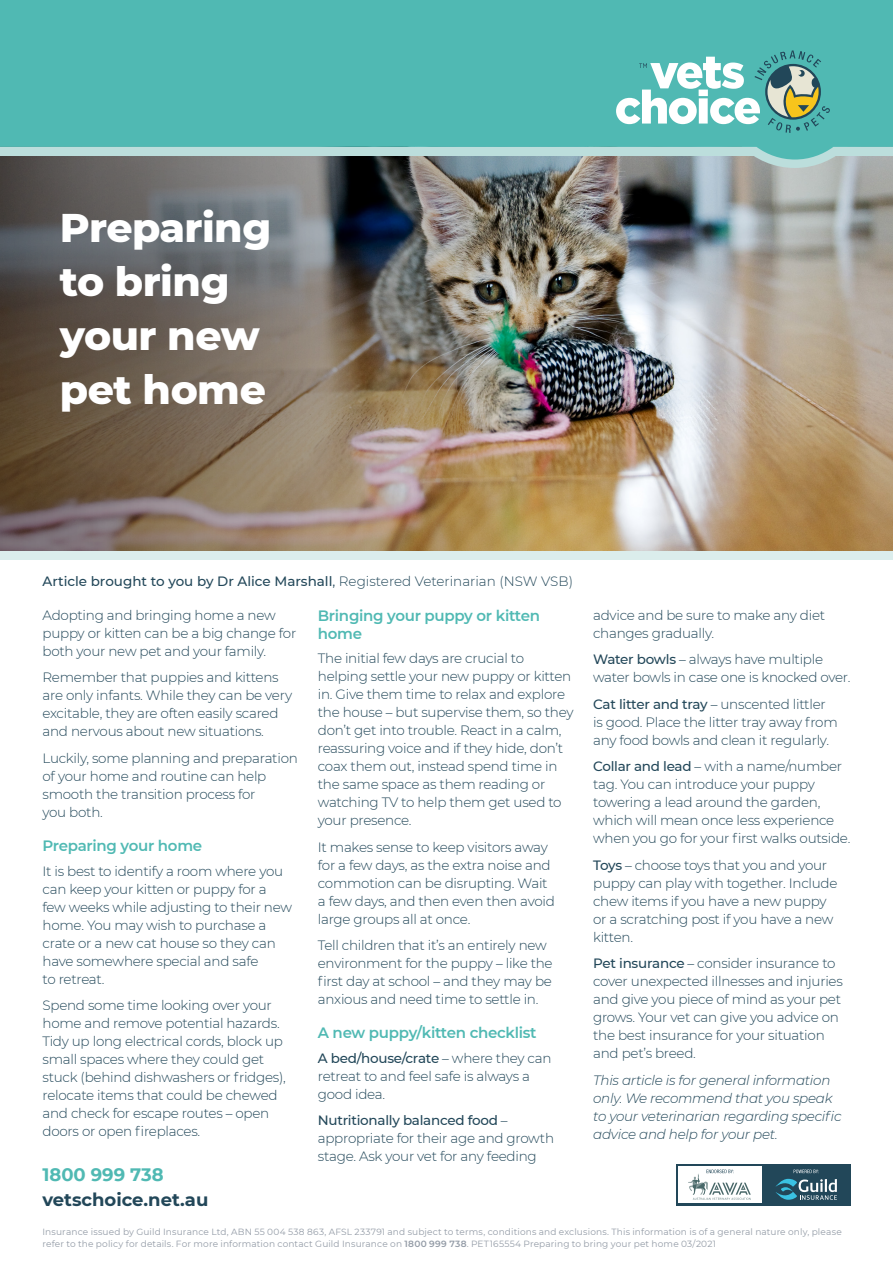
<style>
.page{position:relative;width:893px;height:1263px;background:#fff}
.page>*{position:absolute;margin:0;border:0;box-sizing:border-box;transform-origin:0 0}
.Heading{font:800 40.8px/53.8px "Montserrat";letter-spacing:-.015em;color:#fff}
.t1{font:700 18px/24.8px "Montserrat";color:#224759}
.Sub_Heading_2{font:600 15px/17.2px "Montserrat";letter-spacing:-.02em;color:#50b9b3}
.Body_Copy{font:300 13.5px/18px "Montserrat";letter-spacing:-.02em;color:#224759}
.Body_Copy-2{font:italic 300 13.5px/18px "Montserrat";letter-spacing:-.02em;color:#224759}
.Body_Copy-3{font:500 13.5px "Montserrat";color:#224759}
.Body_Copy-4{font:9px/12px "Montserrat";letter-spacing:.015em;color:#949ca7}
.s1{font-weight:400}
.s2{font-weight:300}
.s3{color:#50b9b3}
.s4{font-weight:500}
.s5{font-weight:600}
</style>
<div class="page">
<img style="left:568px;top:160px;width:325px;height:391px">
<img style="left:0;top:160px;width:568px;height:391px">
<div style="left:0;top:551px;width:893px;height:9px;background:#dbedec"></div>
<div style="left:676px;top:1164px;width:174px;height:41px;background:#224759"></div>
<div style="left:679px;top:1166px;width:83px;height:37px;background:#fff"></div>
<svg style="left:794px;top:1169px;width:25px;height:4px"></svg>
<svg style="left:775px;top:1179px;width:62px;height:21px"></svg>
<svg style="left:688px;top:1169px;width:63px;height:31px"></svg>
<div style="left:0;top:111px;width:369px;height:400px;background:#231f20;opacity:.75"></div>
<svg style="left:0;top:0;width:893px;height:160px;background:#56b9b3"></svg>
<svg style="left:616px;top:50px;width:255px;height:118px;background:#7cc0b9"></svg>
<p class="Heading" style="left:60px;top:199px;width:213px">Preparing to bring your new pet home</p>
<p class="Body_Copy-3" style="left:43px;top:571px;width:532px">Article brought to you by Dr Alice Marshall<span class="s1">,</span> <span class="s2">Registered Veterinarian (NSW VSB)</span></p>
<p class="Body_Copy" style="left:43px;top:606px;width:255px">Adopting and bringing home a new puppy or kitten can be a big change for both your new pet and your family.</p>
<p class="Body_Copy" style="left:43px;top:668px;width:251px">Remember that puppies and kittens are only infants. While they can be very excitable, they are often easily scared and nervous about new situations.</p>
<p class="Body_Copy" style="left:43px;top:749px;width:257px">Luckily, some planning and preparation of your home and routine can help smooth the transition process for<br>you both.</p>
<p class="Sub_Heading_2" style="left:43px;top:836px;width:161px">Preparing your home</p>
<p class="Body_Copy" style="left:43px;top:861px;width:251px">It is best to identify a room where you can keep your kitten or puppy for a few weeks while adjusting to their new home. You may wish to purchase a crate or a new cat house so they can have somewhere special and safe<br>to retreat.</p>
<p class="Body_Copy" style="left:43px;top:996px;width:245px">Spend some time looking over your home and remove potential hazards.<br>Tidy up long electrical cords, block up small spaces where they could get stuck (behind dishwashers or fridges), relocate items that could be chewed and check for escape routes – open doors or open fireplaces.</p>
<p class="t1" style="left:43px;top:1161px;width:167px"><span class="s3">1800 999 738 </span>vetschoice.net.au</p>
<p class="Sub_Heading_2" style="left:318px;top:607px;width:224px">Bringing your puppy or kitten home</p>
<p class="Body_Copy" style="left:318px;top:649px;width:257px">The initial few days are crucial to helping settle your new puppy or kitten in. Give them time to relax and explore the house – but supervise them, so they don’t get into trouble. React in a calm, reassuring voice and if they hide, don’t coax them out, instead spend time in the same space as them reading or watching TV to help them get used to your presence.</p>
<p class="Body_Copy" style="left:318px;top:837px;width:239px">It makes sense to keep visitors away for a few days, as the extra noise and commotion can be disrupting. Wait a few days, and then even then avoid large groups all at once.</p>
<p class="Body_Copy" style="left:318px;top:936px;width:236px">Tell children that it’s an entirely new environment for the puppy – like the first day at school – and they may be anxious and need time to settle in.</p>
<p class="Sub_Heading_2" style="left:318px;top:1024px;width:220px">A new puppy/kitten checklist</p>
<p class="Body_Copy" style="left:318px;top:1048px;width:235px"><span class="s4">A bed/house/crate</span> – where they can retreat to and feel safe is always a good idea.</p>
<p class="Body_Copy" style="left:318px;top:1111px;width:238px"><span class="s4">Nutritionally balanced food</span> – appropriate for their age and growth stage. Ask your vet for any feeding</p>
<p class="Body_Copy" style="left:593px;top:606px;width:234px">advice and be sure to make any diet changes gradually.</p>
<p class="Body_Copy" style="left:593px;top:650px;width:259px"><span class="s4">Water bowls</span> – always have multiple water bowls in case one is knocked over.</p>
<p class="Body_Copy" style="left:593px;top:695px;width:246px"><span class="s4">Cat litter and tray</span> – unscented littler is good. Place the litter tray away from any food bowls and clean it regularly.</p>
<p class="Body_Copy" style="left:593px;top:757px;width:259px"><span class="s4">Collar and lead</span> – with a name/number tag. You can introduce your puppy towering a lead around the garden, which will mean once less experience when you go for your first walks outside.</p>
<p class="Body_Copy" style="left:593px;top:856px;width:246px"><span class="s4">Toys</span> – choose toys that you and your puppy can play with together. Include chew items if you have a new puppy or a scratching post if you have a new kitten.</p>
<p class="Body_Copy" style="left:593px;top:954px;width:251px"><span class="s4">Pet insurance</span> – consider insurance to cover unexpected illnesses and injuries and give you piece of mind as your pet grows. Your vet can give you advice on the best insurance for your situation and pet’s breed.</p>
<p class="Body_Copy-2" style="left:593px;top:1071px;width:250px">This article is for general information only. We recommend that you speak to your veterinarian regarding specific advice and help for your pet.</p>
<p class="Body_Copy-4" style="left:43px;top:1225px;width:801px">Insurance issued by Guild Insurance Ltd, ABN 55 004 538 863, AFSL 233791 and subject to terms, conditions and exclusions. This information is of a general nature only, please refer to the policy for details. For more information contact Guild Insurance on <span class="s5">1800 999 738</span>. PET165554 Preparing to bring your pet home 03/2021</p>
</div>
